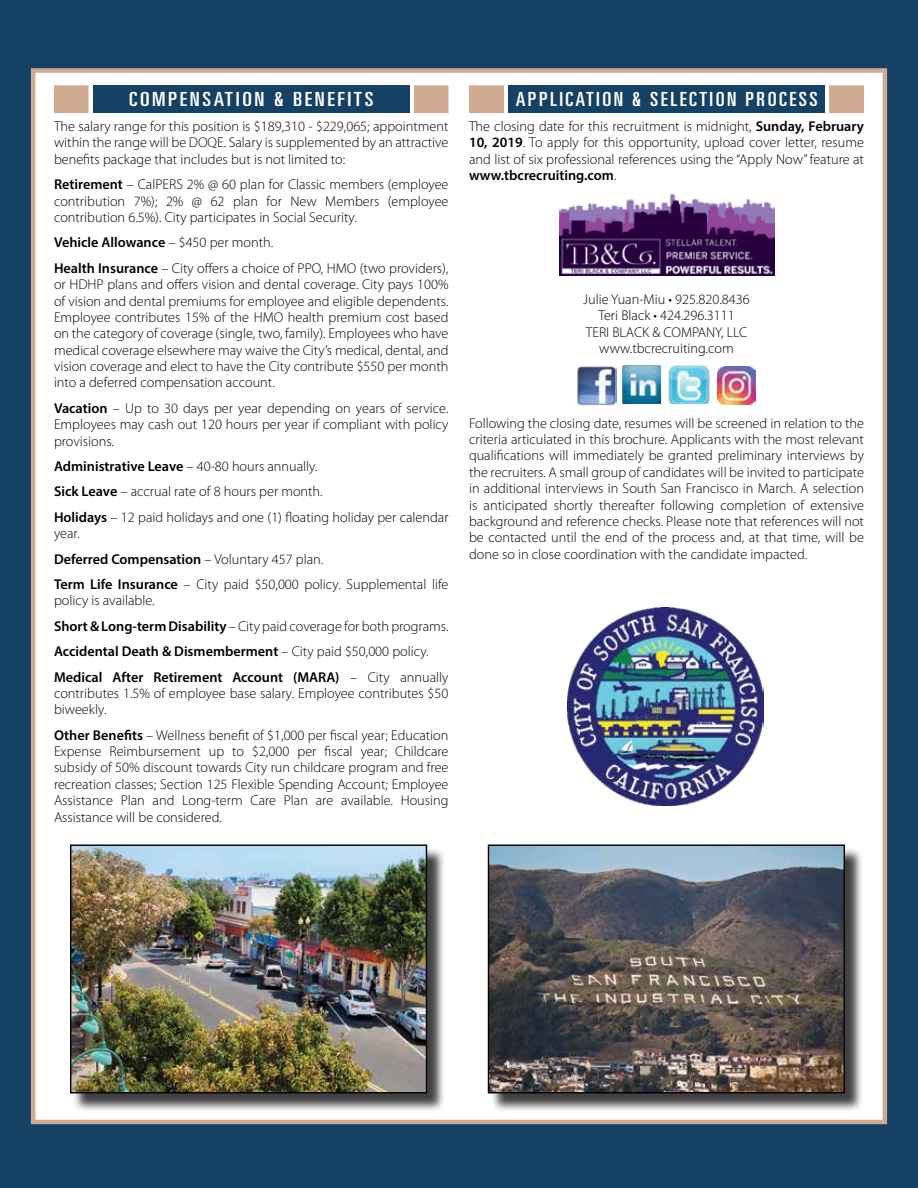
<style>
.page{position:relative;width:918px;height:1188px;background:#154165}
.page>*{position:absolute;margin:0;border:0;box-sizing:border-box;transform-origin:0 0}
.t1{font:ultra-condensed 19.5px "Univers LT Std";letter-spacing:.11em;color:#fff;scale:1.13 1}
.t2{font:ultra-condensed 19.5px "Univers LT Std";letter-spacing:.11em;color:#fff;scale:1.2 1}
.t3{font:300 14.25px/16.4px "Myriad Pro";color:#000;text-align:justify}
.t4{font:600 14.25px/25.3px "Myriad Pro";color:#000}
.s1{font-weight:600}
.s2{font-weight:300}
</style>
<div class="page">
<div style="left:31px;top:68px;width:856px;height:1056px;background:#fff;border:4px solid #d0ab92"></div>
<img style="left:559px;top:194px;width:216px;height:82px">
<div style="left:72px;top:847px;width:374px;height:265px;background:#000;opacity:.75"></div>
<img style="left:72px;top:846px;width:353px;height:246px">
<div style="left:70px;top:844px;width:357px;height:250px;border:1px solid #000"></div>
<div style="left:490px;top:847px;width:374px;height:265px;background:#000;opacity:.75"></div>
<img style="left:490px;top:846px;width:353px;height:246px">
<div style="left:488px;top:844px;width:357px;height:250px;border:1px solid #000"></div>
<div style="left:93px;top:86px;width:317px;height:27px;background:#154165"></div>
<div style="left:54px;top:85px;width:34px;height:28px;background:#d0ab92"></div>
<div style="left:414px;top:85px;width:34px;height:28px;background:#d0ab92"></div>
<div style="left:508px;top:86px;width:317px;height:27px;background:#154165"></div>
<div style="left:469px;top:85px;width:35px;height:28px;background:#d0ab92"></div>
<div style="left:829px;top:85px;width:35px;height:28px;background:#d0ab92"></div>
<img style="left:576px;top:366px;width:41px;height:40px">
<img style="left:622px;top:365px;width:39px;height:39px">
<img style="left:669px;top:365px;width:40px;height:39px">
<img style="left:717px;top:367px;width:38px;height:38px">
<img style="left:568px;top:608px;width:196px;height:198px">
<h1 class="t2" style="left:129px;top:88px;width:205px">COMPENSATION &amp; BENEFITS</h1>
<p class="t3" style="left:54px;top:118px;width:396px">The salary range for this position is $189,310 - $229,065; appointment within the range will be DOQE. Salary is supplemented by an attractive benefits package that includes but is not limited to:</p>
<p class="t3" style="left:54px;top:176px;width:396px"><span class="s1">Retirement</span> – CalPERS 2% @ 60 plan for Classic members (employee contribution 7%); 2% @ 62 plan for New Members (employee contribution 6.5%). City participates in Social Security.</p>
<p class="t3" style="left:54px;top:230px;width:396px;line-height:25.3px"><span class="s1">Vehicle Allowance</span> – $450 per month.<br><span class="s1">Health Insurance</span> – City offers a choice of PPO, HMO (two providers),</p>
<p class="t3" style="left:54px;top:276px;width:396px">or HDHP plans and offers vision and dental coverage. City pays 100% of vision and dental premiums for employee and eligible dependents.<br>Employee contributes 15% of the HMO health premium cost based on the category of coverage (single, two, family). Employees who have medical coverage elsewhere may waive the City’s medical, dental, and vision coverage and elect to have the City contribute $550 per month into a deferred compensation account.</p>
<p class="t3" style="left:54px;top:400px;width:396px"><span class="s1">Vacation</span> – Up to 30 days per year depending on years of service.<br>Employees may cash out 120 hours per year if compliant with policy provisions.</p>
<p class="t3" style="left:54px;top:453px;width:396px;line-height:25.3px;text-align:left"><span class="s1">Administrative Leave</span> – 40-80 hours annually.<br><span class="s1">Sick Leave</span> – accrual rate of 8 hours per month.<br><span class="s1">Holidays</span> – 12 paid holidays and one (1) floating holiday per calendar</p>
<p class="t3" style="left:54px;top:521px;width:396px;line-height:25.3px;text-align:left">year.<br><span class="s1">Deferred Compensation</span> – Voluntary 457 plan.<br><span class="s1">Term Life Insurance</span> – City paid $50,000 policy. Supplemental life</p>
<p class="t4" style="left:54px;top:588px;width:396px"><span class="s2">policy is available.<br></span>Short &amp; Long-term Disability <span class="s2">– City paid coverage for both programs.<br></span>Accidental Death &amp; Dismemberment <span class="s2">– City paid $50,000 policy.<br></span>Medical After Retirement Account (MARA) <span class="s2">– City annually</span></p>
<p class="t3" style="left:54px;top:685px;width:396px">contributes 1.5% of employee base salary. Employee contributes $50 biweekly.</p>
<p class="t3" style="left:54px;top:727px;width:396px"><span class="s1">Other Benefits</span> – Wellness benefit of $1,000 per fiscal year; Education Expense Reimbursement up to $2,000 per fiscal year; Childcare subsidy of 50% discount towards City run childcare program and free recreation classes; Section 125 Flexible Spending Account; Employee Assistance Plan and Long-term Care Plan are available. Housing Assistance will be considered.</p>
<h1 class="t1" style="left:516px;top:88px;width:269px">APPLICATION &amp; SELECTION PROCESS</h1>
<p class="t3" style="left:469px;top:118px;width:396px">The closing date for this recruitment is midnight, <span class="s1">Sunday, February 10, 2019</span>. To apply for this opportunity, upload cover letter, resume and list of six professional references using the “Apply Now” feature at <span class="s1">www.tbcrecruiting.com</span>.</p>
<p class="t3" style="left:583px;top:291px;width:168px;text-align:center">Julie Yuan-Miu • 925.820.8436<br>Teri Black • 424.296.3111<br>TERI BLACK &amp; COMPANY, LLC www.tbcrecruiting.com</p>
<p class="t3" style="left:469px;top:415px;width:396px">Following the closing date, resumes will be screened in relation to the criteria articulated in this brochure. Applicants with the most relevant qualifications will immediately be granted preliminary interviews by the recruiters. A small group of candidates will be invited to participate in additional interviews in South San Francisco in March. A selection is anticipated shortly thereafter following completion of extensive background and reference checks. Please note that references will not be contacted until the end of the process and, at that time, will be done so in close coordination with the candidate impacted.</p>
</div>
